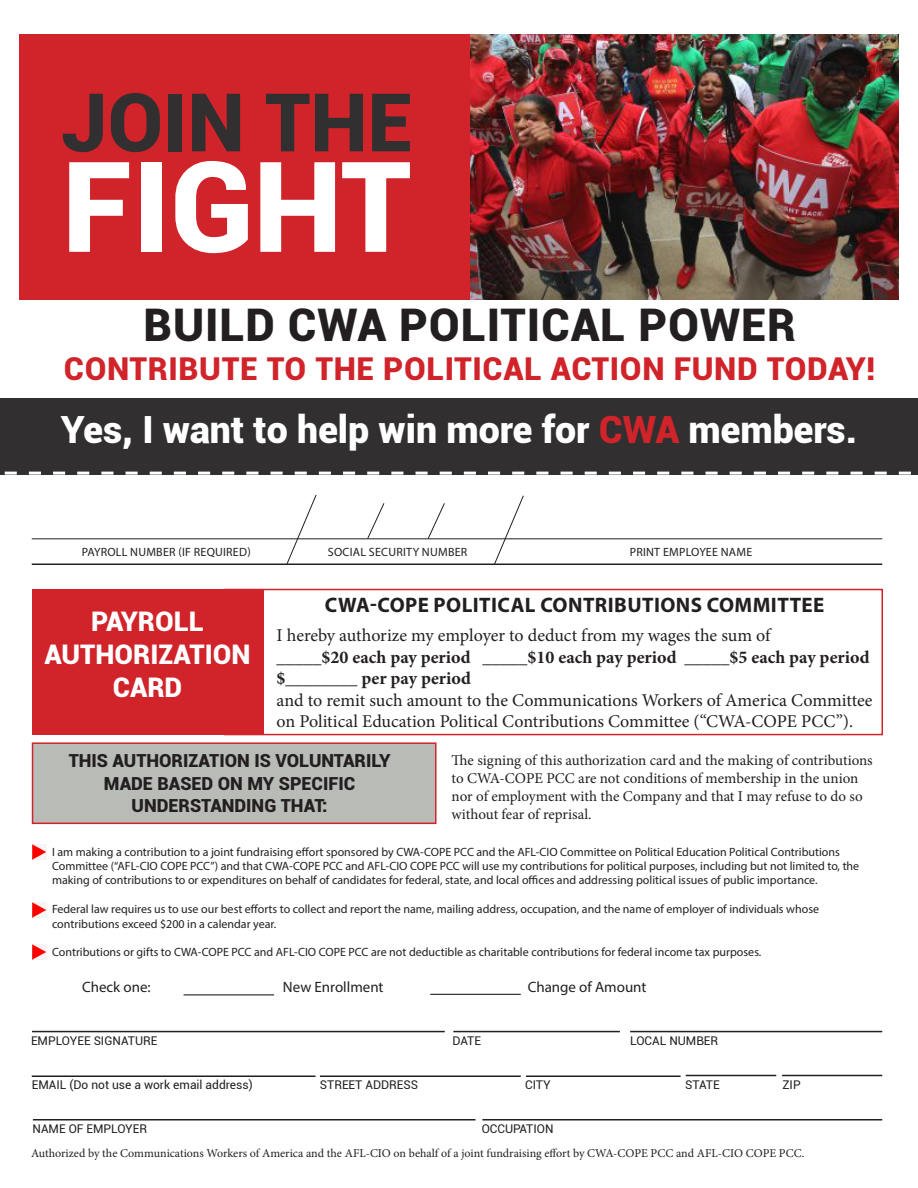
<style>
.page{position:relative;width:918px;height:1188px;background:#fff}
.page>*{position:absolute;margin:0;border:0;box-sizing:border-box;transform-origin:0 0}
.t1{font:900 126px "Roboto";color:#fff}
.t2{font:900 81px "Roboto";color:#312f30}
.t3{font:900 45px "Roboto";letter-spacing:.02em;color:#231f20}
.t4{font:900 37.5px "Roboto";color:#fff}
.t5{font:900 31.5px "Roboto";letter-spacing:.02em;color:#d1232a}
.t6{font:900 27px "Roboto";color:#fff}
.t7{font:700 21px "Myriad Pro";letter-spacing:.02em;color:#231f20}
.t8{font:18px/21.6px "Minion Pro";letter-spacing:-.005em;color:#231f20}
.t9{font:700 18px "Minion Pro";color:#231f20}
.t10{font:900 18px "Roboto";color:#231f20}
.t11{font:15px/18px "Minion Pro";letter-spacing:-.005em;color:#231f20}
.t12{font:15px "Myriad Pro";color:#231f20}
.t13{font:12px/14.4px "Myriad Pro";color:#231f20}
.t14{font:12px "Minion Pro";color:#231f20}
.t15{font:12px "Roboto";color:#231f20}
.t16{font:12px "Myriad Pro";letter-spacing:.02em;color:#231f20}
.s1{color:#d1232a}
</style>
<div class="page">
<div style="left:224px;top:589px;width:659px;height:146px;border:2px solid #d1232a"></div>
<div style="left:0;top:398px;width:918px;height:76px;background:#312f30"></div>
<svg style="left:0;top:472px;width:918px;height:3px"></svg>
<img style="left:470px;top:34px;width:429px;height:266px">
<div style="left:19px;top:34px;width:451px;height:266px;background:#d1232a"></div>
<div style="left:32px;top:742px;width:405px;height:82px;background:#b9bbb6;border:2px solid #d1232a"></div>
<hr style="left:32px;top:1031px;width:413px;height:1px;background:#231f20">
<hr style="left:320px;top:1075px;width:201px;height:2px;background:#231f20">
<hr style="left:526px;top:1075px;width:155px;height:2px;background:#231f20">
<hr style="left:32px;top:1075px;width:284px;height:2px;background:#231f20">
<hr style="left:33px;top:1119px;width:443px;height:2px;background:#231f20">
<hr style="left:32px;top:564px;width:850px;height:1px;background:#231f20">
<svg style="left:286px;top:494px;width:31px;height:70px"></svg>
<hr style="left:32px;top:539px;width:850px;height:1px;background:#231f20">
<svg style="left:493px;top:495px;width:31px;height:69px"></svg>
<svg style="left:367px;top:503px;width:18px;height:36px"></svg>
<svg style="left:427px;top:503px;width:18px;height:36px"></svg>
<div style="left:32px;top:590px;width:231px;height:145px;background:#d1232a"></div>
<hr style="left:184px;top:994px;width:90px;height:1px;background:#231f20">
<hr style="left:430px;top:994px;width:91px;height:1px;background:#231f20">
<hr style="left:453px;top:1031px;width:167px;height:1px;background:#231f20">
<hr style="left:630px;top:1031px;width:252px;height:1px;background:#231f20">
<hr style="left:686px;top:1075px;width:90px;height:1px;background:#231f20">
<hr style="left:782px;top:1075px;width:100px;height:1px;background:#231f20">
<hr style="left:482px;top:1119px;width:400px;height:2px;background:#231f20">
<img style="left:33px;top:845px;width:13px;height:15px">
<img style="left:33px;top:902px;width:13px;height:16px">
<img style="left:33px;top:944px;width:13px;height:16px">
<p class="t2" style="left:62px;top:65px;width:352px">JOIN THE</p>
<p class="t1" style="left:62px;top:118px;width:351px">FIGHT</p>
<p class="t3" style="left:143px;top:293px;width:654px">BUILD CWA POLITICAL POWER</p>
<p class="t5" style="left:64px;top:346px;width:813px">CONTRIBUTE TO THE POLITICAL ACTION FUND TODAY!</p>
<p class="t4" style="left:61px;top:403px;width:798px">Yes, I want to help win more for <span class="s1">CWA</span> members.</p>
<p class="t16" style="left:82px;top:545px;width:170px">PAYROLL NUMBER (IF REQUIRED)</p>
<p class="t16" style="left:328px;top:545px;width:141px">SOCIAL SECURITY NUMBER</p>
<p class="t16" style="left:630px;top:545px;width:124px">PRINT EMPLOYEE NAME</p>
<p class="t7" style="left:325px;top:592px;width:501px">CWA-COPE POLITICAL CONTRIBUTIONS COMMITTEE</p>
<p class="t8" style="left:277px;top:624px;width:495px">I hereby authorize my employer to deduct from my wages the sum of</p>
<p class="t9" style="left:277px;top:644px;width:594px">_____$20 each pay period _____$10 each pay period _____$5 each pay period</p>
<p class="t9" style="left:277px;top:666px;width:196px">$________ per pay period</p>
<p class="t8" style="left:277px;top:689px;width:597px">and to remit such amount to the Communications Workers of America Committee on Political Education Political Contributions Committee (“CWA-COPE PCC”).</p>
<p class="t10" style="left:69px;top:748px;width:323px">THIS AUTHORIZATION IS VOLUNTARILY</p>
<p class="t10" style="left:104px;top:771px;width:253px">MADE BASED ON MY SPECIFIC</p>
<p class="t10" style="left:132px;top:793px;width:198px">UNDERSTANDING THAT:</p>
<p class="t6" style="left:91px;top:602px;width:114px">PAYROLL</p>
<p class="t6" style="left:45px;top:635px;width:207px">AUTHORIZATION</p>
<p class="t6" style="left:113px;top:668px;width:71px">CARD</p>
<p class="t11" style="left:452px;top:751px;width:423px">The signing of this authorization card and the making of contributions to CWA-COPE PCC are not conditions of membership in the union nor of employment with the Company and that I may refuse to do so without fear of reprisal.</p>
<p class="t13" style="left:52px;top:844px;width:789px">I am making a contribution to a joint fundraising effort sponsored by CWA-COPE PCC and the AFL-CIO Committee on Political Education Political Contributions</p>
<p class="t13" style="left:52px;top:859px;width:809px">Committee (“AFL-CIO COPE PCC”) and that CWA-COPE PCC and AFL-CIO COPE PCC will use my contributions for political purposes, including but not limited to, the making of contributions to or expenditures on behalf of candidates for federal, state, and local offices and addressing political issues of public importance.</p>
<p class="t13" style="left:52px;top:902px;width:769px">Federal law requires us to use our best efforts to collect and report the name, mailing address, occupation, and the name of employer of individuals whose</p>
<p class="t13" style="left:52px;top:916px;width:226px">contributions exceed $200 in a calendar year.</p>
<p class="t13" style="left:52px;top:945px;width:711px">Contributions or gifts to CWA-COPE PCC and AFL-CIO COPE PCC are not deductible as charitable contributions for federal income tax purposes.</p>
<p class="t12" style="left:82px;top:978px;width:70px">Check one:</p>
<p class="t12" style="left:283px;top:978px;width:102px">New Enrollment</p>
<p class="t12" style="left:528px;top:978px;width:120px">Change of Amount</p>
<p class="t15" style="left:31px;top:1033px;width:128px">EMPLOYEE SIGNATURE</p>
<p class="t15" style="left:452px;top:1033px;width:30px">DATE</p>
<p class="t15" style="left:630px;top:1033px;width:90px">LOCAL NUMBER</p>
<p class="t15" style="left:32px;top:1076px;width:223px">EMAIL (Do not use a work email address)</p>
<p class="t15" style="left:320px;top:1076px;width:100px">STREET ADDRESS</p>
<p class="t15" style="left:525px;top:1076px;width:27px">CITY</p>
<p class="t15" style="left:685px;top:1076px;width:36px">STATE</p>
<p class="t15" style="left:782px;top:1076px;width:20px">ZIP</p>
<p class="t15" style="left:32px;top:1120px;width:116px">NAME OF EMPLOYER</p>
<p class="t15" style="left:482px;top:1120px;width:73px">OCCUPATION</p>
<p class="t14" style="left:31px;top:1145px;width:775px">Authorized by the Communications Workers of America and the AFL-CIO on behalf of a joint fundraising effort by CWA-COPE PCC and AFL-CIO COPE PCC.</p>
</div>
